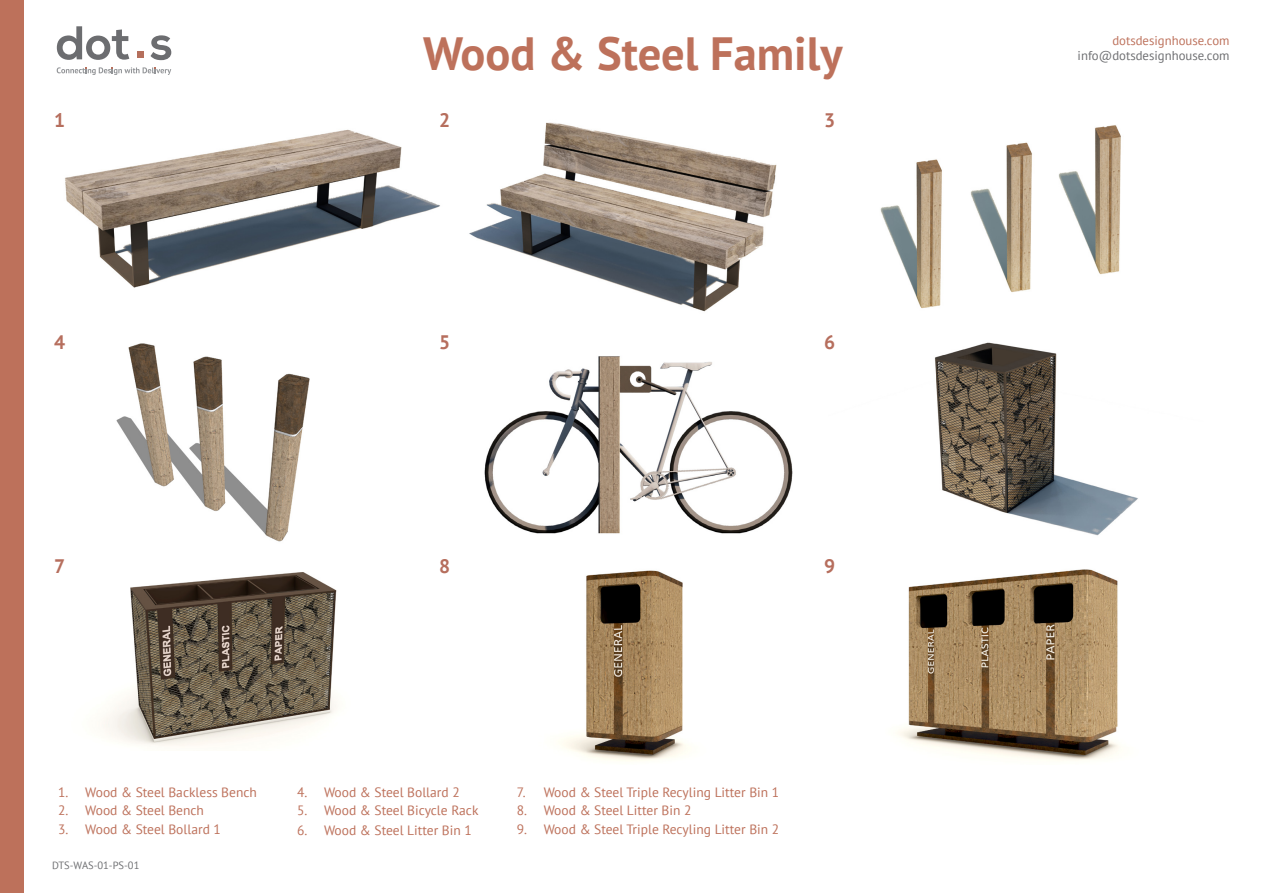
<style>
.page{position:relative;width:1263px;height:893px;background:#fff}
.page>*{position:absolute;margin:0;border:0;box-sizing:border-box;transform-origin:0 0}
.t1{font:700 46.5px "PT Sans";color:#bd715b}
.t2{font:700 19.5px "PT Sans";color:#b66e5d}
.t3{font:13.5px "PT Sans";color:#bd715b}
.t4{font:12.75px "PT Sans";color:#6d6e71}
.t5{font:12.75px "PT Sans";color:#bd715b}
.t6{font:10.5px "PT Sans";color:#6d6e71}
</style>
<div class="page">
<div style="left:0;top:0;width:23px;height:893px;background:#bd715b"></div>
<svg style="left:57px;top:26px;width:72px;height:34px"></svg>
<svg style="left:150px;top:35px;width:21px;height:25px"></svg>
<div style="left:137px;top:51px;width:6px;height:7px;background:#b56f5c"></div>
<svg style="left:57px;top:67px;width:114px;height:8px"></svg>
<img style="left:65px;top:129px;width:375px;height:159px">
<img style="left:469px;top:122px;width:308px;height:190px">
<img style="left:970px;top:142px;width:62px;height:150px">
<img style="left:880px;top:159px;width:62px;height:150px">
<img style="left:1059px;top:125px;width:62px;height:150px">
<img style="left:116px;top:343px;width:194px;height:199px">
<img style="left:484px;top:356px;width:309px;height:178px">
<img style="left:935px;top:342px;width:203px;height:194px">
<img style="left:102px;top:572px;width:235px;height:175px">
<img style="left:558px;top:570px;width:132px;height:191px">
<img style="left:896px;top:569px;width:224px;height:192px">
<p class="t2" style="left:54px;top:107px;width:13px">1</p>
<p class="t2" style="left:54px;top:329px;width:13px">4</p>
<p class="t1" style="left:423px;top:23px;width:421px">Wood &amp; Steel Family</p>
<p class="t2" style="left:439px;top:107px;width:13px">2</p>
<p class="t2" style="left:439px;top:329px;width:13px">5</p>
<p class="t2" style="left:824px;top:107px;width:13px">3</p>
<p class="t2" style="left:824px;top:329px;width:13px">6</p>
<p class="t2" style="left:54px;top:553px;width:13px">7</p>
<p class="t2" style="left:439px;top:553px;width:13px">8</p>
<p class="t2" style="left:824px;top:553px;width:13px">9</p>
<p class="t3" style="left:58px;top:783px;width:12px">1.</p>
<p class="t3" style="left:85px;top:783px;width:173px">Wood &amp; Steel Backless Bench</p>
<p class="t3" style="left:58px;top:802px;width:12px">2.</p>
<p class="t3" style="left:85px;top:802px;width:120px">Wood &amp; Steel Bench</p>
<p class="t3" style="left:58px;top:821px;width:12px">3.</p>
<p class="t3" style="left:85px;top:821px;width:137px">Wood &amp; Steel Bollard 1</p>
<p class="t6" style="left:52px;top:858px;width:89px">DTS-WAS-01-PS-01</p>
<p class="t3" style="left:297px;top:783px;width:12px">4.</p>
<p class="t3" style="left:324px;top:783px;width:137px">Wood &amp; Steel Bollard 2</p>
<p class="t3" style="left:297px;top:802px;width:12px">5.</p>
<p class="t3" style="left:324px;top:802px;width:156px">Wood &amp; Steel Bicycle Rack</p>
<p class="t3" style="left:297px;top:822px;width:12px">6.</p>
<p class="t3" style="left:324px;top:822px;width:149px">Wood &amp; Steel Litter Bin 1</p>
<p class="t3" style="left:517px;top:783px;width:10px">7.</p>
<p class="t3" style="left:544px;top:783px;width:237px">Wood &amp; Steel Triple Recyling Litter Bin 1</p>
<p class="t3" style="left:517px;top:802px;width:12px">8.</p>
<p class="t3" style="left:544px;top:802px;width:149px">Wood &amp; Steel Litter Bin 2</p>
<p class="t3" style="left:517px;top:821px;width:12px">9.</p>
<p class="t3" style="left:544px;top:821px;width:237px">Wood &amp; Steel Triple Recyling Litter Bin 2</p>
<p class="t5" style="left:1112px;top:32px;width:119px">dotsdesignhouse.com</p>
<p class="t4" style="left:1078px;top:47px;width:153px">info@dotsdesignhouse.com</p>
</div>
